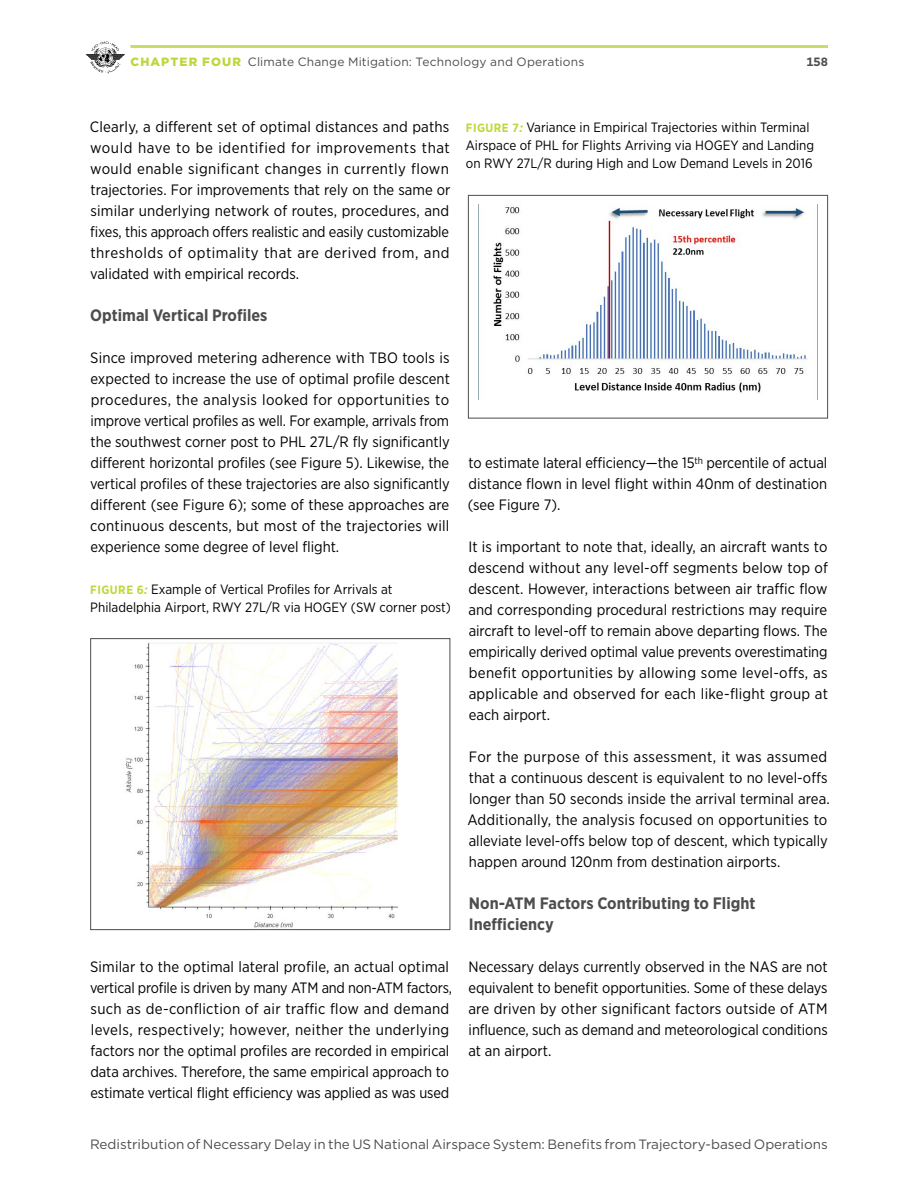
<style>
.page{position:relative;width:918px;height:1188px;background:#fff}
.page>*{position:absolute;margin:0;border:0;box-sizing:border-box;transform-origin:0 0}
.t1{font:700 16.5px/21px "Gotham Narrow";color:#4d4d4f}
.t2{font:15px/21px "Gotham Narrow";color:#000;text-align:justify}
.t3{font:13.5px/18px "Gotham Narrow";color:#000}
.t4{font:13.5px "Gotham";color:#4d4d4f}
.t5{font:12px "Gotham";letter-spacing:.015em;color:#4d4d4f}
.t6{font:700 12px "Gotham";color:#4d4d4f}
.s1{font-weight:900;color:#bed73b}
.s2{font-weight:700;font-size:12px;color:#bed73b}
.s3{font-weight:700;font-style:italic;font-size:12px;color:#bed73b}
</style>
<div class="page">
<svg style="left:86px;top:41px;width:39px;height:33px"></svg>
<hr style="left:130px;top:45px;width:698px;height:3px;background:#cadd66">
<img style="left:126px;top:642px;width:272px;height:286px">
<div style="left:90px;top:638px;width:360px;height:292px;border:1px solid #4d4d4f"></div>
<img style="left:493px;top:207px;width:315px;height:186px">
<div style="left:468px;top:195px;width:360px;height:223px;border:1px solid #4d4d4f"></div>
<p class="t5" style="left:130px;top:54px;width:455px"><span class="s1">CHAPTER FOUR</span> Climate Change Mitigation: Technology and Operations</p>
<p class="t6" style="left:806px;top:54px;width:23px">158</p>
<p class="t2" style="left:90px;top:116px;width:362px">Clearly, a different set of optimal distances and paths would have to be identified for improvements that would enable significant changes in currently flown trajectories. For improvements that rely on the same or similar underlying network of routes, procedures, and fixes, this approach offers realistic and easily customizable thresholds of optimality that are derived from, and validated with empirical records.</p>
<p class="t1" style="left:90px;top:305px;width:179px">Optimal Vertical Profiles</p>
<p class="t2" style="left:90px;top:347px;width:361px">Since improved metering adherence with TBO tools is expected to increase the use of optimal profile descent procedures, the analysis looked for opportunities to improve vertical profiles as well. For example, arrivals from the southwest corner post to PHL 27L/R fly significantly different horizontal profiles (see Figure 5). Likewise, the vertical profiles of these trajectories are also significantly different (see Figure 6); some of these approaches are continuous descents, but most of the trajectories will experience some degree of level flight.</p>
<p class="t3" style="left:90px;top:580px;width:362px"><span class="s2">FIGURE 6</span><span class="s3">:</span> Example of Vertical Profiles for Arrivals at<br>Philadelphia Airport, RWY 27L/R via HOGEY (SW corner post)</p>
<p class="t2" style="left:90px;top:956px;width:364px;text-align:left">Similar to the optimal lateral profile, an actual optimal vertical profile is driven by many ATM and non-ATM factors, such as de-confliction of air traffic flow and demand levels, respectively; however, neither the underlying factors nor the optimal profiles are recorded in empirical data archives. Therefore, the same empirical approach to estimate vertical flight efficiency was applied as was used</p>
<p class="t3" style="left:466px;top:118px;width:350px"><span class="s2">FIGURE 7</span><span class="s3">:</span> Variance in Empirical Trajectories within Terminal<br>Airspace of PHL for Flights Arriving via HOGEY and Landing on RWY 27L/R during High and Low Demand Levels in 2016</p>
<p class="t2" style="left:468px;top:452px;width:361px">to estimate lateral efficiency—the 15<sup>th</sup> percentile of actual distance flown in level flight within 40nm of destination (see Figure 7).</p>
<p class="t2" style="left:468px;top:536px;width:361px">It is important to note that, ideally, an aircraft wants to descend without any level-off segments below top of descent. However, interactions between air traffic flow and corresponding procedural restrictions may require aircraft to level-off to remain above departing flows. The empirically derived optimal value prevents overestimating benefit opportunities by allowing some level-offs, as applicable and observed for each like-flight group at each airport.</p>
<p class="t2" style="left:467px;top:746px;width:364px;text-align:left">For the purpose of this assessment, it was assumed that a continuous descent is equivalent to no level-offs longer than 50 seconds inside the arrival terminal area.<br>Additionally, the analysis focused on opportunities to alleviate level-offs below top of descent, which typically happen around 120nm from destination airports.</p>
<p class="t1" style="left:469px;top:893px;width:288px">Non-ATM Factors Contributing to Flight<br>Inefficiency</p>
<p class="t2" style="left:468px;top:956px;width:361px">Necessary delays currently observed in the NAS are not equivalent to benefit opportunities. Some of these delays are driven by other significant factors outside of ATM influence, such as demand and meteorological conditions at an airport.</p>
<p class="t4" style="left:90px;top:1136px;width:739px">Redistribution of Necessary Delay in the US National Airspace System: Benefits from Trajectory-based Operations</p>
</div>
